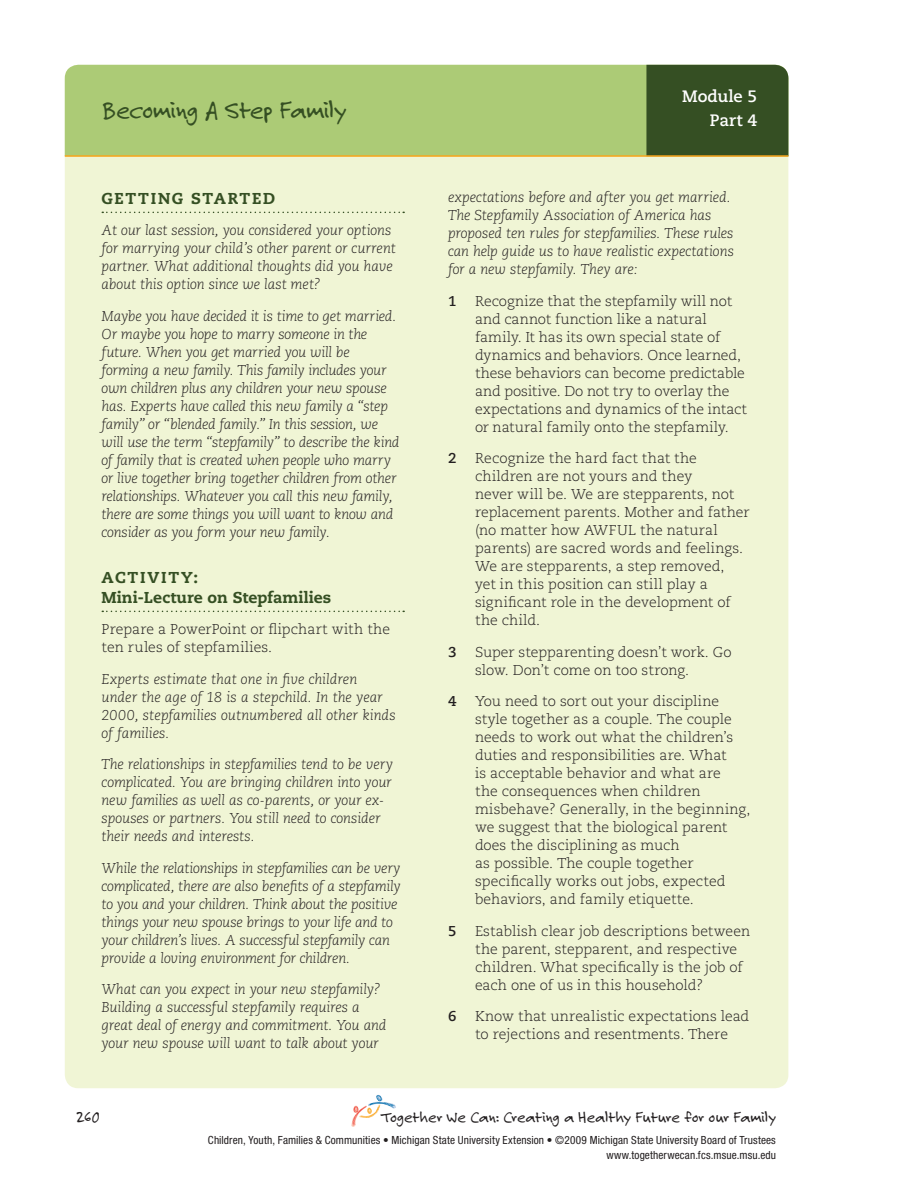
<style>
.page{position:relative;width:918px;height:1188px;background:#fff}
.page>*{position:absolute;margin:0;border:0;box-sizing:border-box;transform-origin:0 0}
.t1{font:27px "Felt Tip Roman";letter-spacing:-.02em;color:#354f23}
.t2{font:16.5px "Felt Tip Roman";letter-spacing:-.005em;color:#231f20}
.t3{font:700 16.5px "Caecilia LT Std";letter-spacing:-.005em;color:#fff}
.Lesson_Titles{font:800 15.75px/19.5px "Caecilia LT Std";letter-spacing:.11em;color:#354f23}
.Scripted{font:italic 300 14.25px/18px "Caecilia LT Std";letter-spacing:-.015em;color:#231f20}
.Body_Copy{font:300 14.25px/18px "Caecilia LT Std";color:#231f20}
.Body_Copy-2{font:700 14.25px "Caecilia LT Std";color:#231f20}
.Handout_Body_Copy{font:condensed 11.25px "Helvetica Neue LT Std";letter-spacing:.01em;color:#231f20}
</style>
<div class="page">
<div style="left:65px;top:65px;width:723px;height:1023px;background:#f0f5d5;border-radius:14px"></div>
<div style="left:65px;top:65px;width:581px;height:90px;background:#accb76"></div>
<div style="left:646px;top:65px;width:142px;height:90px;background:#354f23"></div>
<hr style="left:65px;top:155px;width:723px;height:2px;background:#f9a51b">
<svg style="left:102px;top:212px;width:302px;height:1px"></svg>
<svg style="left:102px;top:611px;width:302px;height:1px"></svg>
<svg style="left:351px;top:1095px;width:45px;height:32px"></svg>
<p class="t1" style="left:102px;top:94px;width:247px">Becoming A Step Family</p>
<p class="Lesson_Titles" style="left:102px;top:188px;width:175px">Getting Started</p>
<p class="Scripted" style="left:102px;top:221px;width:296px">At our last session, you considered your options for marrying your child’s other parent or current partner. What additional thoughts did you have about this option since we last met?</p>
<p class="Scripted" style="left:102px;top:307px;width:300px">Maybe you have decided it is time to get married.<br>Or maybe you hope to marry someone in the future. When you get married you will be forming a new family. This family includes your own children plus any children your new spouse has. Experts have called this new family a “step family” or “blended family.” In this session, we will use the term “stepfamily” to describe the kind of family that is created when people who marry or live together bring together children from other relationships. Whatever you call this new family, there are some things you will want to know and consider as you form your new family.</p>
<p class="Lesson_Titles" style="left:102px;top:568px;width:231px">Activity:<br>Mini-Lecture on Stepfamilies</p>
<p class="Body_Copy" style="left:102px;top:620px;width:290px">Prepare a PowerPoint or flipchart with the ten rules of stepfamilies.</p>
<p class="Scripted" style="left:102px;top:670px;width:296px">Experts estimate that one in five children under the age of 18 is a stepchild. In the year 2000, stepfamilies outnumbered all other kinds of families.</p>
<p class="Scripted" style="left:102px;top:755px;width:293px">The relationships in stepfamilies tend to be very complicated. You are bringing children into your new families as well as co-parents, or your ex&shy;spouses or partners. You still need to consider their needs and interests.</p>
<p class="Scripted" style="left:102px;top:859px;width:301px">While the relationships in stepfamilies can be very complicated, there are also benefits of a stepfamily to you and your children. Think about the positive things your new spouse brings to your life and to your children’s lives. A successful stepfamily can provide a loving environment for children.</p>
<p class="Scripted" style="left:102px;top:980px;width:287px">What can you expect in your new stepfamily?<br>Building a successful stepfamily requires a great deal of energy and commitment. You and your new spouse will want to talk about your</p>
<p class="t3" style="left:682px;top:87px;width:77px">Module 5</p>
<p class="t3" style="left:710px;top:111px;width:49px">Part 4</p>
<p class="Scripted" style="left:448px;top:189px;width:288px">expectations before and after you get married.<br>The Stepfamily Association of America has proposed ten rules for stepfamilies. These rules can help guide us to have realistic expectations for a new stepfamily. They are:</p>
<p class="Body_Copy-2" style="left:448px;top:292px;width:10px">1</p>
<p class="Body_Copy" style="left:475px;top:292px;width:274px">Recognize that the stepfamily will not and cannot function like a natural family. It has its own special state of dynamics and behaviors. Once learned, these behaviors can become predictable and positive. Do not try to overlay the expectations and dynamics of the intact or natural family onto the stepfamily.</p>
<p class="Body_Copy-2" style="left:448px;top:450px;width:10px">2</p>
<p class="Body_Copy" style="left:475px;top:450px;width:276px">Recognize the hard fact that the children are not yours and they<br>never will be. We are stepparents, not replacement parents. Mother and father (no matter how AWFUL the natural parents) are sacred words and feelings.<br>We are stepparents, a step removed,<br>yet in this position can still play a significant role in the development of the child.</p>
<p class="Body_Copy-2" style="left:448px;top:643px;width:10px">3</p>
<p class="Body_Copy" style="left:475px;top:643px;width:258px">Super stepparenting doesn’t work. Go slow. Don’t come on too strong.</p>
<p class="Body_Copy-2" style="left:448px;top:693px;width:10px">4</p>
<p class="Body_Copy" style="left:475px;top:693px;width:277px">You need to sort out your discipline style together as a couple. The couple needs to work out what the children’s duties and responsibilities are. What<br>is acceptable behavior and what are<br>the consequences when children misbehave? Generally, in the beginning, we suggest that the biological parent does the disciplining as much<br>as possible. The couple together specifically works out jobs, expected behaviors, and family etiquette.</p>
<p class="Body_Copy-2" style="left:448px;top:922px;width:10px">5</p>
<p class="Body_Copy" style="left:475px;top:922px;width:277px">Establish clear job descriptions between the parent, stepparent, and respective children. What specifically is the job of each one of us in this household?</p>
<p class="Body_Copy-2" style="left:448px;top:1008px;width:10px">6</p>
<p class="Body_Copy" style="left:475px;top:1008px;width:276px">Know that unrealistic expectations lead to rejections and resentments. There</p>
<p class="t2" style="left:77px;top:1107px;width:24px">260</p>
<p class="t2" style="left:381px;top:1107px;width:396px">Together We Can: Creating a Healthy Future for our Family</p>
<p class="Handout_Body_Copy" style="left:208px;top:1133px;width:569px">Children, Youth, Families &amp; Communities • Michigan State University Extension • ©2009 Michigan State University Board of Trustees</p>
<p class="Handout_Body_Copy" style="left:606px;top:1148px;width:171px">www.togetherwecan.fcs.msue.msu.edu</p>
</div>
